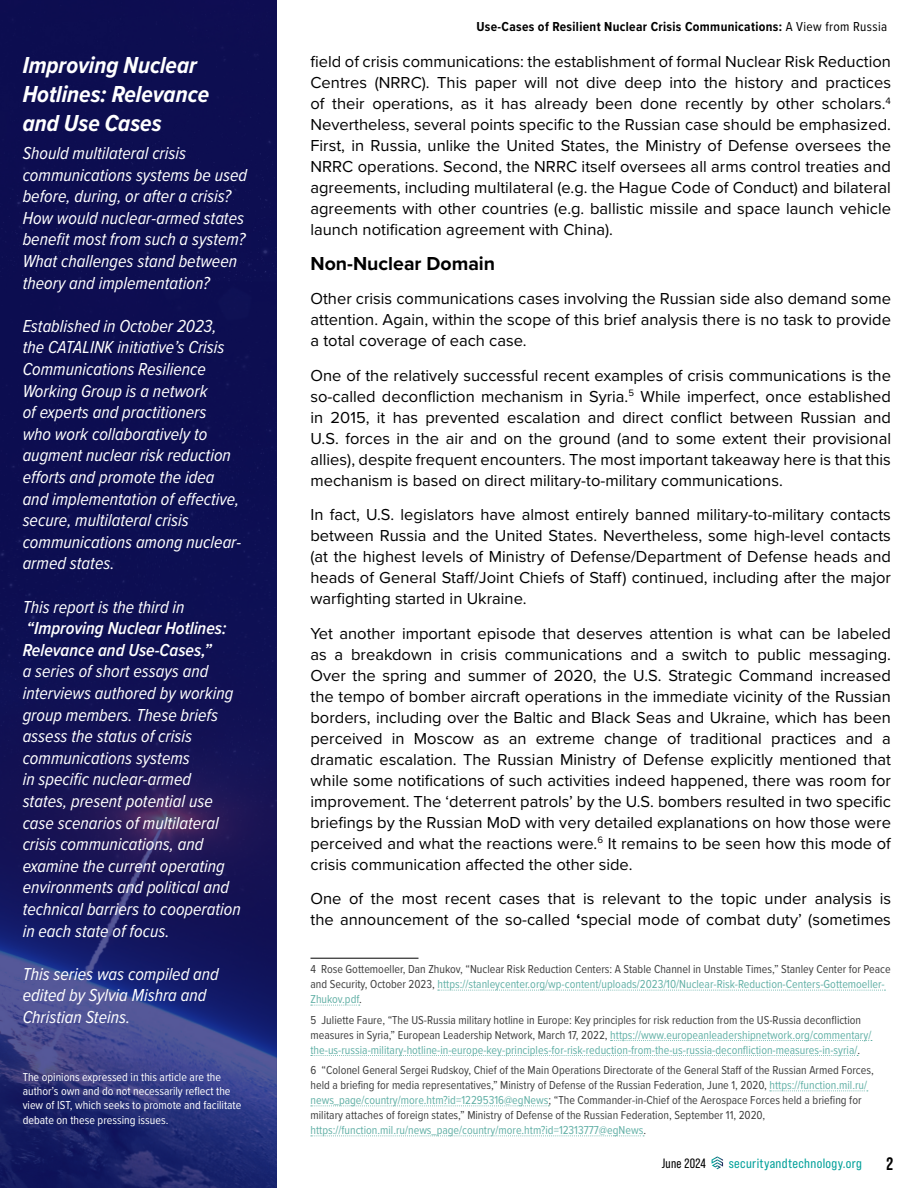
<style>
.page{position:relative;width:918px;height:1188px;background:#fff}
.page>*{position:absolute;margin:0;border:0;box-sizing:border-box;transform-origin:0 0}
.t1{font:italic 700 24px/28.8px "Proxima Nova Cond";color:#fff}
.t2{font:700 19.5px "Proxima Nova";color:#000}
.t3{font:italic 18px/21.6px "Proxima Nova Cond";color:#fff}
.t4{font:italic 600 18px/21.6px "Proxima Nova Cond";color:#fff}
.t5{font:700 18px "Bebas Neue Pro";color:#000}
.t6{font:16.5px/21px "Proxima Nova";color:#000;text-align:justify}
.t7{font:700 13.5px "Proxima Nova Cond";letter-spacing:.025em;color:#000}
.t8{font:13.5px "Bebas Neue Pro Sm E Rg";letter-spacing:.025em;color:#00a099}
.t9{font:13.5px "Bebas Neue Pro";letter-spacing:.025em;color:#000}
.footnotes{font:12px/15px "Proxima Nova Cond";color:#404040}
.footnotes-2{font:12px/15px "Proxima Nova Cond";color:#64b1a7}
.t10{font:12px/14.4px "Proxima Nova Cond";color:#fff}
.s1{font-weight:400}
.s2{font-weight:700}
.s3{color:#64b1a7}
.s4{color:#404040}
</style>
<div class="page">
<svg style="left:712px;top:1156px;width:11px;height:13px"></svg>
<hr style="left:310px;top:958px;width:108px;height:1px;background:#000">
<svg style="left:438px;top:990px;width:447px;height:1px"></svg>
<svg style="left:311px;top:1005px;width:49px;height:1px"></svg>
<svg style="left:611px;top:1040px;width:261px;height:1px"></svg>
<svg style="left:311px;top:1055px;width:547px;height:1px"></svg>
<svg style="left:770px;top:1091px;width:98px;height:1px"></svg>
<svg style="left:311px;top:1106px;width:238px;height:1px"></svg>
<svg style="left:311px;top:1136px;width:333px;height:1px"></svg>
<svg style="left:0;top:0;width:277px;height:1188px;background:#15165b"></svg>
<p class="t1" style="left:23px;top:50px;width:188px">Improving Nuclear<br>Hotlines: Relevance and Use Cases</p>
<p class="t3" style="left:23px;top:141px;width:226px">Should multilateral crisis communications systems be used before, during, or after a crisis?<br>How would nuclear-armed states benefit most from such a system?<br>What challenges stand between theory and implementation?</p>
<p class="t3" style="left:23px;top:314px;width:220px">Established in October 2023, the CATALINK initiative’s Crisis<br>Communications Resilience<br>Working Group is a network<br>of experts and practitioners<br>who work collaboratively to augment nuclear risk reduction efforts and promote the idea and implementation of effective, secure, multilateral crisis communications among nuclear&shy;armed states.</p>
<p class="t3" style="left:23px;top:595px;width:164px">This report is the third in</p>
<p class="t4" style="left:23px;top:617px;width:205px">“Improving Nuclear Hotlines:<br>Relevance and Use-Cases,”</p>
<p class="t3" style="left:23px;top:660px;width:220px">a series of short essays and interviews authored by working group members. These briefs assess the status of crisis communications systems<br>in specific nuclear-armed<br>states, present potential use case scenarios of multilateral crisis communications, and examine the current operating environments and political and technical barriers to cooperation in each state of focus.</p>
<p class="t3" style="left:23px;top:962px;width:198px">This series was compiled and edited by Sylvia Mishra and<br>Christian Steins.</p>
<p class="t10" style="left:23px;top:1069px;width:220px">The opinions expressed in this article are the author’s own and do not necessarily reflect the view of IST, which seeks to promote and facilitate debate on these pressing issues.</p>
<p class="t7" style="left:476px;top:17px;width:412px">Use-Cases of Resilient Nuclear Crisis Communications: <span class="s1">A View from Russia</span></p>
<p class="t6" style="left:310px;top:50px;width:582px">field of crisis communications: the establishment of formal Nuclear Risk Reduction Centres (NRRC). This paper will not dive deep into the history and practices of their operations, as it has already been done recently by other scholars.<sup>4<br></sup>Nevertheless, several points specific to the Russian case should be emphasized.<br>First, in Russia, unlike the United States, the Ministry of Defense oversees the NRRC operations. Second, the NRRC itself oversees all arms control treaties and agreements, including multilateral (e.g. the Hague Code of Conduct) and bilateral agreements with other countries (e.g. ballistic missile and space launch vehicle launch notification agreement with China).</p>
<p class="t2" style="left:310px;top:248px;width:186px">Non-Nuclear Domain</p>
<p class="t6" style="left:310px;top:287px;width:582px">Other crisis communications cases involving the Russian side also demand some attention. Again, within the scope of this brief analysis there is no task to provide a total coverage of each case.</p>
<p class="t6" style="left:310px;top:364px;width:582px">One of the relatively successful recent examples of crisis communications is the so-called deconfliction mechanism in Syria.<sup>5</sup> While imperfect, once established in 2015, it has prevented escalation and direct conflict between Russian and U.S. forces in the air and on the ground (and to some extent their provisional allies), despite frequent encounters. The most important takeaway here is that this mechanism is based on direct military-to-military communications.</p>
<p class="t6" style="left:310px;top:503px;width:582px">In fact, U.S. legislators have almost entirely banned military-to-military contacts between Russia and the United States. Nevertheless, some high-level contacts (at the highest levels of Ministry of Defense/Department of Defense heads and heads of General Staff/Joint Chiefs of Staff) continued, including after the major warfighting started in Ukraine.</p>
<p class="t6" style="left:310px;top:622px;width:582px">Yet another important episode that deserves attention is what can be labeled as a breakdown in crisis communications and a switch to public messaging.<br>Over the spring and summer of 2020, the U.S. Strategic Command increased the tempo of bomber aircraft operations in the immediate vicinity of the Russian borders, including over the Baltic and Black Seas and Ukraine, which has been perceived in Moscow as an extreme change of traditional practices and a dramatic escalation. The Russian Ministry of Defense explicitly mentioned that while some notifications of such activities indeed happened, there was room for improvement. The ‘deterrent patrols’ by the U.S. bombers resulted in two specific briefings by the Russian MoD with very detailed explanations on how those were perceived and what the reactions were.<sup>6</sup> It remains to be seen how this mode of crisis communication affected the other side.</p>
<p class="t6" style="left:310px;top:887px;width:582px">One of the most recent cases that is relevant to the topic under analysis is the announcement of the so-called <span class="s2">‘</span>special mode of combat duty’ (sometimes</p>
<p class="footnotes" style="left:310px;top:961px;width:582px">4 Rose Gottemoeller, Dan Zhukov, “Nuclear Risk Reduction Centers: A Stable Channel in Unstable Times,” Stanley Center for Peace and Security, October 2023, <span class="s3">https://stanleycenter.org/wp-content/uploads/2023/10/Nuclear-Risk-Reduction-Centers-Gottemoeller-<br>Zhukov.pdf</span>.</p>
<p class="footnotes-2" style="left:310px;top:1012px;width:562px"><span class="s4">5 Juliette Faure, “The US-Russia military hotline in Europe: Key principles for risk reduction from the US-Russia deconfliction measures in Syria,” European Leadership Network, March 17, 2022,</span> https://www.europeanleadershipnetwork.org/commentary/ the-us-russia-military-hotline-in-europe-key-principles-for-risk-reduction-from-the-us-russia-deconfliction-measures-in-syria/<span class="s4">.</span></p>
<p class="footnotes" style="left:310px;top:1062px;width:565px">6 “Colonel General Sergei Rudskoy, Chief of the Main Operations Directorate of the General Staff of the Russian Armed Forces, held a briefing for media representatives,” Ministry of Defense of the Russian Federation, June 1, 2020, <span class="s3">https://function.mil.ru/ news_page/country/more.htm?id=12295316@egNews</span>; “The Commander-in-Chief of the Aerospace Forces held a briefing for military attaches of foreign states,” Ministry of Defense of the Russian Federation, September 11, 2020,</p>
<p class="footnotes-2" style="left:310px;top:1122px;width:337px">https://function.mil.ru/news_page/country/more.htm?id=12313777@egNews<span class="s4">.</span></p>
<p class="t9" style="left:662px;top:1155px;width:46px">June 2024</p>
<p class="t8" style="left:729px;top:1155px;width:135px">securityandtechnology.org</p>
<p class="t5" style="left:887px;top:1153px;width:8px">2</p>
</div>
